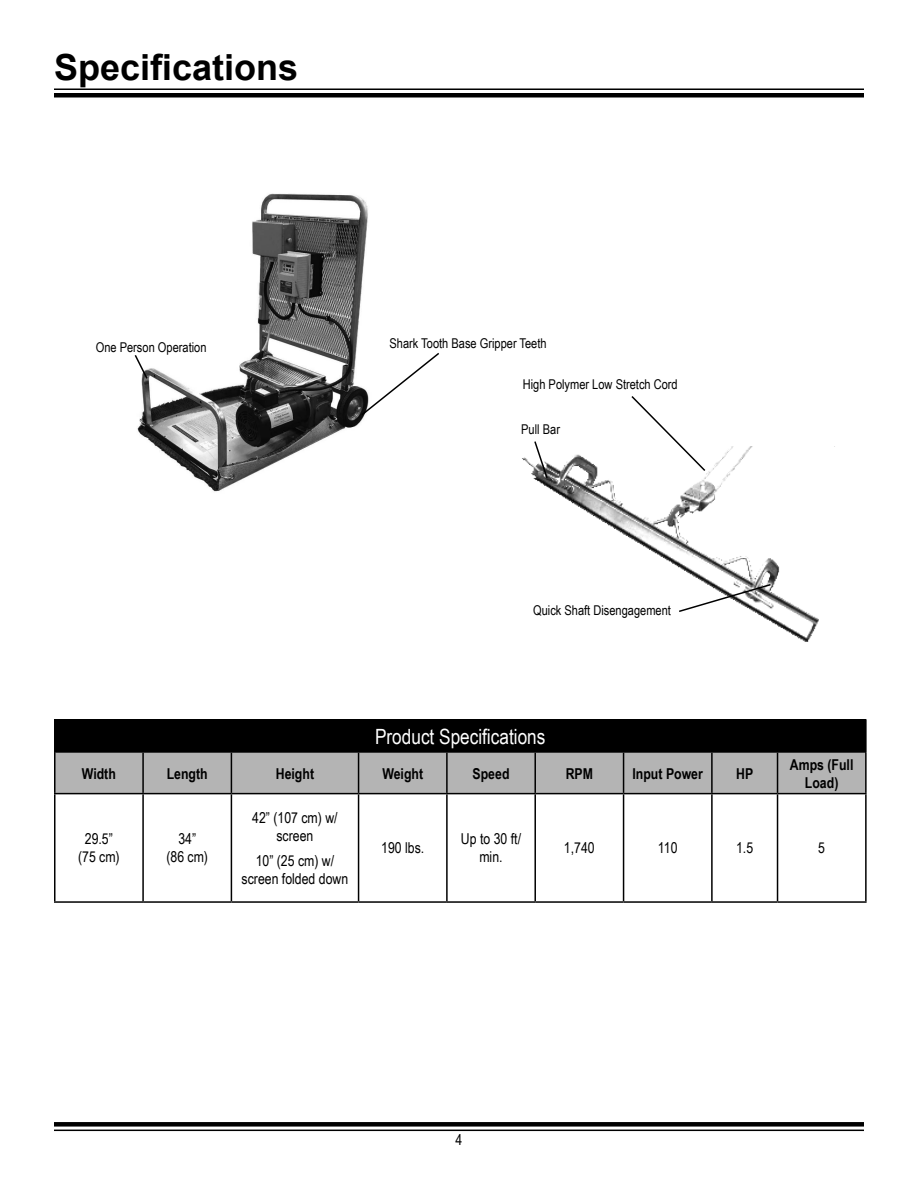
<style>
.page{position:relative;width:918px;height:1188px;background:#fff}
.page>*{position:absolute;margin:0;border:0;box-sizing:border-box;transform-origin:0 0}
.Header_-_Left{font:700 36px "Arial";color:#000}
.t1{font:21px "Arial Narrow";color:#fff}
.t2{font:15px/18px "Arial Narrow";color:#000;text-align:center}
.t3{font:700 15px/18px "Arial Narrow";color:#000;text-align:center}
.Feature_Label{font:13.5px "Arial Narrow";color:#000}
</style>
<div class="page">
<hr style="left:54px;top:88px;width:810px;height:2px;background:#000">
<div style="left:54px;top:93px;width:810px;height:5px;background:#000"></div>
<div style="left:54px;top:1122px;width:810px;height:5px;background:#000"></div>
<hr style="left:54px;top:1130px;width:810px;height:1px;background:#000">
<div style="left:55px;top:719px;width:811px;height:34px;background:#000"></div>
<div style="left:56px;top:753px;width:809px;height:40px;background:#b4b4b4"></div>
<hr style="left:54px;top:753px;width:2px;height:40px;background:#000">
<hr style="left:142px;top:753px;width:2px;height:40px;background:#000">
<hr style="left:231px;top:753px;width:1px;height:40px;background:#000">
<hr style="left:358px;top:753px;width:1px;height:40px;background:#000">
<hr style="left:446px;top:753px;width:2px;height:40px;background:#000">
<hr style="left:534px;top:753px;width:2px;height:40px;background:#000">
<hr style="left:623px;top:753px;width:1px;height:40px;background:#000">
<hr style="left:711px;top:753px;width:2px;height:40px;background:#000">
<hr style="left:777px;top:753px;width:1px;height:40px;background:#000">
<hr style="left:865px;top:753px;width:2px;height:40px;background:#000">
<hr style="left:54px;top:793px;width:89px;height:1px;background:#000">
<hr style="left:54px;top:794px;width:2px;height:107px;background:#000">
<hr style="left:143px;top:793px;width:88px;height:1px;background:#000">
<hr style="left:142px;top:794px;width:2px;height:107px;background:#000">
<hr style="left:231px;top:793px;width:128px;height:1px;background:#000">
<hr style="left:231px;top:794px;width:1px;height:107px;background:#000">
<hr style="left:359px;top:793px;width:88px;height:1px;background:#000">
<hr style="left:358px;top:794px;width:1px;height:107px;background:#000">
<hr style="left:447px;top:793px;width:88px;height:1px;background:#000">
<hr style="left:446px;top:794px;width:2px;height:107px;background:#000">
<hr style="left:535px;top:793px;width:89px;height:1px;background:#000">
<hr style="left:534px;top:794px;width:2px;height:107px;background:#000">
<hr style="left:624px;top:793px;width:88px;height:1px;background:#000">
<hr style="left:623px;top:794px;width:1px;height:107px;background:#000">
<hr style="left:712px;top:793px;width:66px;height:1px;background:#000">
<hr style="left:711px;top:794px;width:2px;height:107px;background:#000">
<hr style="left:778px;top:793px;width:89px;height:1px;background:#000">
<hr style="left:777px;top:794px;width:1px;height:107px;background:#000">
<hr style="left:865px;top:794px;width:2px;height:107px;background:#000">
<hr style="left:54px;top:901px;width:89px;height:2px;background:#000">
<hr style="left:143px;top:901px;width:88px;height:2px;background:#000">
<hr style="left:231px;top:901px;width:128px;height:2px;background:#000">
<hr style="left:359px;top:901px;width:88px;height:2px;background:#000">
<hr style="left:447px;top:901px;width:88px;height:2px;background:#000">
<hr style="left:535px;top:901px;width:89px;height:2px;background:#000">
<hr style="left:624px;top:901px;width:88px;height:2px;background:#000">
<hr style="left:712px;top:901px;width:66px;height:2px;background:#000">
<hr style="left:778px;top:901px;width:89px;height:2px;background:#000">
<hr style="left:865px;top:719px;width:2px;height:34px;background:#000">
<svg style="left:137px;top:193px;width:231px;height:299px"></svg>
<img style="left:522px;top:447px;width:297px;height:195px">
<svg style="left:533px;top:441px;width:16px;height:39px"></svg>
<svg style="left:677px;top:583px;width:95px;height:30px"></svg>
<svg style="left:630px;top:396px;width:77px;height:77px"></svg>
<svg style="left:360px;top:351px;width:79px;height:66px"></svg>
<svg style="left:134px;top:353px;width:15px;height:27px"></svg>
<p class="Header_-_Left" style="left:54px;top:44px;width:246px">Specifications</p>
<p class="Feature_Label" style="left:96px;top:337px;width:112px">One Person Operation</p>
<p class="Feature_Label" style="left:390px;top:333px;width:159px">Shark Tooth Base Gripper Teeth</p>
<p class="Feature_Label" style="left:523px;top:375px;width:157px">High Polymer Low Stretch Cord</p>
<p class="Feature_Label" style="left:521px;top:420px;width:40px">Pull Bar</p>
<p class="Feature_Label" style="left:533px;top:600px;width:139px">Quick Shaft Disengagement</p>
<p class="t1" style="left:375px;top:721px;width:172px">Product Specifications</p>
<p class="t3" style="left:82px;top:764px;width:36px">Width</p>
<p class="t3" style="left:167px;top:764px;width:42px">Length</p>
<p class="t3" style="left:276px;top:764px;width:40px">Height</p>
<p class="t3" style="left:382px;top:764px;width:42px">Weight</p>
<p class="t3" style="left:473px;top:764px;width:38px">Speed</p>
<p class="t3" style="left:566px;top:764px;width:29px">RPM</p>
<p class="t3" style="left:633px;top:764px;width:72px">Input Power</p>
<p class="t3" style="left:736px;top:764px;width:19px">HP</p>
<p class="t3" style="left:790px;top:755px;width:65px">Amps (Full<br>Load)</p>
<p class="t2" style="left:78px;top:829px;width:43px">29.5” (75 cm)</p>
<p class="t2" style="left:166px;top:829px;width:43px">34”<br>(86 cm)</p>
<p class="t2" style="left:252px;top:808px;width:87px">42” (107 cm) w/ screen</p>
<p class="t2" style="left:242px;top:851px;width:108px">10” (25 cm) w/ screen folded down</p>
<p class="t2" style="left:381px;top:838px;width:45px">190 lbs.</p>
<p class="t2" style="left:461px;top:829px;width:62px">Up to 30 ft/ min.</p>
<p class="t2" style="left:564px;top:838px;width:32px">1,740</p>
<p class="t2" style="left:658px;top:838px;width:21px">110</p>
<p class="t2" style="left:736px;top:838px;width:19px">1.5</p>
<p class="t2" style="left:818px;top:838px;width:8px">5</p>
<p class="t2" style="left:456px;top:1130px;width:8px">4</p>
</div>
